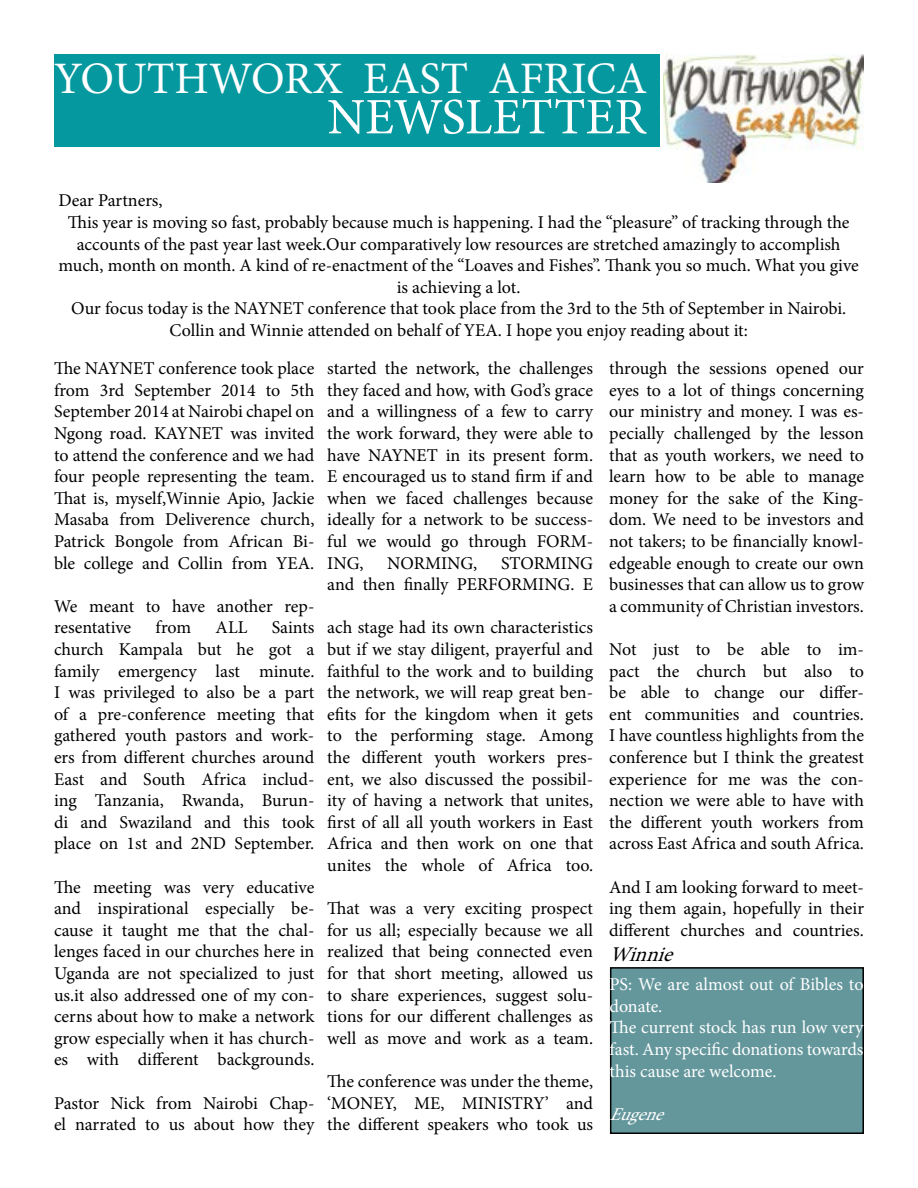
<style>
.page{position:relative;width:918px;height:1188px;background:#fff}
.page>*{position:absolute;margin:0;border:0;box-sizing:border-box;transform-origin:0 0}
.t1{font:51px "Minion Pro";color:#fff}
.t2{font:45px "Minion Pro";color:#fff}
.t3{font:italic 21px "Minion Pro";color:#000}
.t4{font:18px/21.6px "Minion Pro";letter-spacing:-.005em;color:#000;text-align:justify}
.t5{font:18px/21.6px "Minion Pro";letter-spacing:-.005em;color:#fff}
.t6{font:italic 18px "Minion Pro";color:#fff}
</style>
<div class="page">
<div style="left:54px;top:54px;width:605px;height:92px;background:#05989e"></div>
<img style="left:664px;top:55px;width:200px;height:128px">
<div style="left:611px;top:968px;width:252px;height:165px;background:#64979c"></div>
<div style="left:610px;top:967px;width:254px;height:167px;border:2px solid #000"></div>
<h2 class="t2" style="left:54px;top:49px;width:595px">YOUTHWORX EAST AFRICA</h2>
<h1 class="t1" style="left:327px;top:83px;width:320px">NEWSLETTER</h1>
<p class="t4" style="left:58px;top:190px;width:106px">Dear Partners,</p>
<p class="t4" style="left:68px;top:211px;width:783px">This year is moving so fast, probably because much is happening. I had the “pleasure” of tracking through the</p>
<p class="t4" style="left:77px;top:233px;width:765px">accounts of the past year last week.Our comparatively low resources are stretched amazingly to accomplish</p>
<p class="t4" style="left:59px;top:255px;width:802px">much, month on month. A kind of re-enactment of the “Loaves and Fishes”. Thank you so much. What you give</p>
<p class="t4" style="left:397px;top:276px;width:125px">is achieving a lot.</p>
<p class="t4" style="left:71px;top:298px;width:776px">Our focus today is the NAYNET conference that took place from the 3rd to the 5th of September in Nairobi.</p>
<p class="t4" style="left:169px;top:319px;width:580px">Collin and Winnie attended on behalf of YEA. I hope you enjoy reading about it:</p>
<p class="t4" style="left:54px;top:358px;width:262px">The NAYNET conference took place from 3rd September 2014 to 5th September 2014 at Nairobi chapel on Ngong road. KAYNET was invited to attend the conference and we had four people representing the team.<br>That is, myself,Winnie Apio, Jackie Masaba from Deliverence church, Patrick Bongole from African Bi&shy;ble college and Collin from YEA.</p>
<p class="t4" style="left:54px;top:595px;width:262px">We meant to have another rep&shy;resentative</p>
<p class="t4" style="left:327px;top:358px;width:267px">started the network, the challenges they faced and how, with God’s grace and a willingness of a few to carry the work forward, they were able to have NAYNET in its present form.<br>E encouraged us to stand firm if and when we faced challenges because ideally for a network to be success&shy;ful we would go through FORM-ING,</p>
<p class="t4" style="left:609px;top:358px;width:256px">through the sessions opened our eyes to a lot of things concerning our ministry and money. I was es&shy;pecially challenged by the lesson that as youth workers, we need to learn how to be able to manage money for the sake of the King&shy;dom. We need to be investors and not takers; to be financially knowl&shy;edgeable enough to create our own businesses that can allow us to grow a community of Christian investors.</p>
<p class="t4" style="left:609px;top:639px;width:256px">Not just to be able to im&shy;pact the church but also to be able to change our differ&shy;ent communities and countries.<br>I have countless highlights from the conference but I think the greatest experience for me was the con&shy;nection we were able to have with the different youth workers from across East Africa and south Africa.</p>
<p class="t4" style="left:609px;top:876px;width:256px">And I am looking forward to meet&shy;ing them again, hopefully in their different churches and countries.</p>
<p class="t3" style="left:609px;top:940px;width:74px">Winnie</p>
<p class="t5" style="left:610px;top:974px;width:256px">PS: We are almost out of Bibles to donate.<br>The current stock has run low very fast. Any specific donations towards this cause are welcome.</p>
<p class="t6" style="left:610px;top:1102px;width:66px">Eugene</p>
<p class="t4" style="left:327px;top:552px;width:267px;text-align:right">STORMING<br>and then finally PERFORMING. E</p>
<p class="t4" style="left:327px;top:617px;width:267px">ach stage had its own characteristics but if we stay diligent, prayerful and faithful to the work and to building the network, we will reap great ben&shy;efits for the kingdom when it gets to the performing stage. Among the different youth workers pres&shy;ent, we also discussed the possibil&shy;ity of having a network that unites, first of all all youth workers in East Africa and then work on one that unites the whole of Africa too.</p>
<p class="t4" style="left:327px;top:898px;width:267px">That was a very exciting prospect for us all; especially because we all realized that being connected even for that short meeting, allowed us to share experiences, suggest solu&shy;tions for our different challenges as well as move and work as a team.</p>
<p class="t4" style="left:327px;top:1071px;width:267px">The conference was under the theme, ‘MONEY, ME, MINISTRY’ and the different speakers who took us</p>
<p class="t4" style="left:387px;top:552px;width:92px">NORMING,</p>
<p class="t4" style="left:156px;top:617px;width:37px">from</p>
<p class="t4" style="left:216px;top:617px;width:33px">ALL</p>
<p class="t4" style="left:54px;top:617px;width:262px;text-indent:218px">Saints church Kampala but he got a family emergency last minute.<br>I was privileged to also be a part of a pre-conference meeting that gathered youth pastors and work&shy;ers from different churches around East and South Africa includ&shy;ing Tanzania, Rwanda, Burun&shy;di and Swaziland and this took place on 1st and 2ND September.</p>
<p class="t4" style="left:54px;top:876px;width:262px">The meeting was very educative and inspirational especially be&shy;cause it taught me that the chal&shy;lenges faced in our churches here in Uganda are not specialized to just us.it also addressed one of my con&shy;cerns about how to make a network grow especially when it has church&shy;es with different backgrounds.</p>
<p class="t4" style="left:54px;top:1092px;width:262px">Pastor Nick from Nairobi Chap&shy;el narrated to us about how they</p>
</div>
